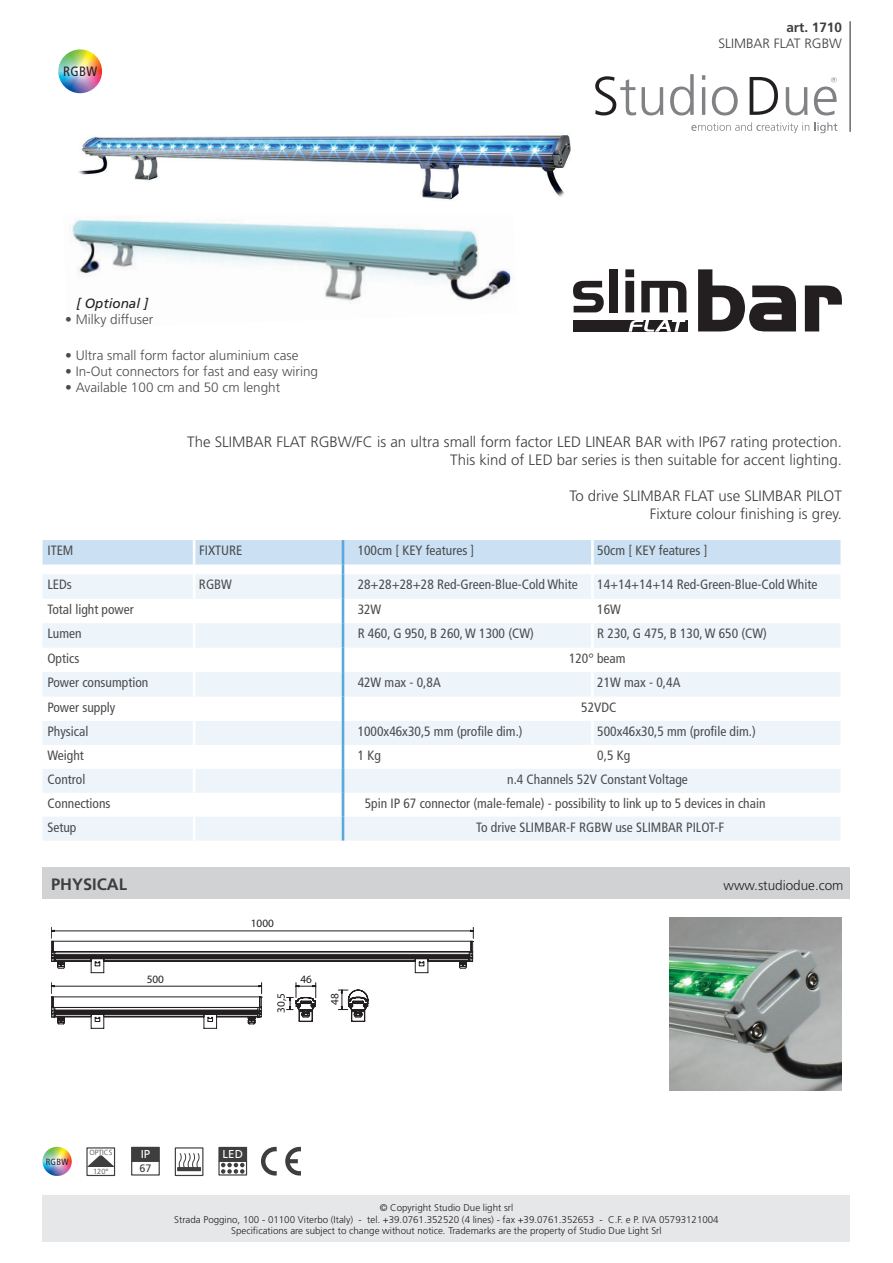
<style>
.page{position:relative;width:893px;height:1263px;background:#fff}
.page>*{position:absolute;margin:0;border:0;box-sizing:border-box;transform-origin:0 0}
.t1{font:700 16.5px "Frutiger";color:#3e3e3f}
.t2{font:300 15px/18px "Frutiger";color:#3e3e3f;text-align:right}
.t3{font:condensed 13.5px "Frutiger";color:#4b4c4d}
.t4{font:300 13.5px "Frutiger";color:#4b4c4d}
.t5{font:300 13.5px "Frutiger";color:#231f20}
.t6{font:300 13.5px "Frutiger";color:#3e3e3f}
.t7{font:italic 13.5px "Frutiger";color:#231f20}
.t8{font:700 13.5px "Frutiger";color:#3e3e3f}
.t9{font:condensed 13.5px "Frutiger";color:#231f20}
.t10{font:11.55px "Frutiger";color:#fff}
.t11{font:11.25px "Myriad Pro";color:#231f20}
.t12{font:10.8px "Frutiger";color:#3e3e3f}
.t13{font:300 9.75px/11.7px "Frutiger";color:#231f20;text-align:center}
.t14{font:condensed 9px "Frutiger";color:#231f20}
.t15{font:300 7.35px "Frutiger";color:#3e3e3f}
</style>
<div class="page">
<img style="left:69px;top:219px;width:442px;height:83px">
<svg style="left:595px;top:76px;width:41px;height:39px"></svg>
<svg style="left:642px;top:87px;width:21px;height:28px"></svg>
<svg style="left:670px;top:74px;width:24px;height:41px"></svg>
<hr style="left:702px;top:87px;width:3px;height:28px;background:#808285">
<svg style="left:702px;top:75px;width:3px;height:5px"></svg>
<svg style="left:712px;top:86px;width:26px;height:29px"></svg>
<svg style="left:750px;top:77px;width:28px;height:38px"></svg>
<svg style="left:786px;top:87px;width:22px;height:28px"></svg>
<svg style="left:691px;top:122px;width:146px;height:11px"></svg>
<svg style="left:814px;top:77px;width:23px;height:38px"></svg>
<div style="left:43px;top:1196px;width:807px;height:46px;background:#e6e7e9"></div>
<hr style="left:850px;top:21px;width:1px;height:111px;background:#231f20">
<img style="left:58px;top:49px;width:44px;height:44px;border-radius:22px">
<div style="left:43px;top:867px;width:807px;height:32px;background:#d1d2d4"></div>
<svg style="left:698px;top:269px;width:98px;height:62px"></svg>
<svg style="left:805px;top:285px;width:37px;height:46px"></svg>
<div style="left:573px;top:320px;width:114px;height:11px;background:#231f20"></div>
<svg style="left:573px;top:281px;width:31px;height:31px"></svg>
<div style="left:610px;top:269px;width:8px;height:43px;background:#231f20"></div>
<svg style="left:625px;top:269px;width:9px;height:43px"></svg>
<svg style="left:641px;top:281px;width:45px;height:31px"></svg>
<svg style="left:629px;top:320px;width:56px;height:12px"></svg>
<img style="left:669px;top:918px;width:173px;height:173px">
<img style="left:78px;top:135px;width:493px;height:65px">
<svg style="left:51px;top:927px;width:423px;height:102px"></svg>
<svg style="left:88px;top:1155px;width:25px;height:12px"></svg>
<div style="left:86px;top:1147px;width:29px;height:29px;border:1px solid #3e3e3f"></div>
<img style="left:43px;top:1147px;width:29px;height:29px;border-radius:15px">
<svg style="left:261px;top:1147px;width:16px;height:28px"></svg>
<svg style="left:285px;top:1147px;width:16px;height:28px"></svg>
<div style="left:218px;top:1147px;width:29px;height:15px;background:#3e3e3f;border:1px solid #3e3e3f"></div>
<div style="left:218px;top:1161px;width:29px;height:14px;border:1px solid #3e3e3f"></div>
<svg style="left:221px;top:1163px;width:24px;height:11px"></svg>
<div style="left:131px;top:1147px;width:29px;height:15px;background:#3e3e3f;border:1px solid #3e3e3f"></div>
<div style="left:131px;top:1160px;width:29px;height:15px;border:1px solid #3e3e3f"></div>
<svg style="left:178px;top:1153px;width:21px;height:14px"></svg>
<hr style="left:177px;top:1167px;width:24px;height:4px;background:#3e3e3f">
<div style="left:175px;top:1147px;width:28px;height:29px;border:1px solid #3e3e3f"></div>
<svg style="left:43px;top:574px;width:797px;height:266px;fill:#edf4fa"></svg>
<hr style="left:342px;top:574px;width:2px;height:25px;background:#5ba8dc">
<hr style="left:342px;top:599px;width:2px;height:24px;background:#5ba8dc">
<hr style="left:342px;top:623px;width:2px;height:25px;background:#5ba8dc">
<hr style="left:342px;top:648px;width:2px;height:24px;background:#5ba8dc">
<hr style="left:342px;top:672px;width:2px;height:24px;background:#5ba8dc">
<hr style="left:342px;top:696px;width:2px;height:25px;background:#5ba8dc">
<hr style="left:342px;top:721px;width:2px;height:24px;background:#5ba8dc">
<hr style="left:342px;top:745px;width:2px;height:24px;background:#5ba8dc">
<hr style="left:342px;top:817px;width:2px;height:23px;background:#5ba8dc">
<hr style="left:342px;top:769px;width:2px;height:24px;background:#5ba8dc">
<hr style="left:342px;top:793px;width:2px;height:24px;background:#5ba8dc">
<hr style="left:193px;top:769px;width:2px;height:24px;background:#fff">
<hr style="left:193px;top:793px;width:2px;height:24px;background:#fff">
<hr style="left:193px;top:574px;width:2px;height:25px;background:#fff">
<hr style="left:193px;top:599px;width:2px;height:24px;background:#fff">
<hr style="left:193px;top:623px;width:2px;height:25px;background:#fff">
<hr style="left:193px;top:648px;width:2px;height:24px;background:#fff">
<hr style="left:193px;top:672px;width:2px;height:24px;background:#fff">
<hr style="left:193px;top:696px;width:2px;height:25px;background:#fff">
<hr style="left:193px;top:721px;width:2px;height:24px;background:#fff">
<hr style="left:193px;top:745px;width:2px;height:24px;background:#fff">
<hr style="left:193px;top:817px;width:2px;height:23px;background:#fff">
<hr style="left:591px;top:574px;width:3px;height:25px;background:#fff">
<hr style="left:591px;top:599px;width:3px;height:24px;background:#fff">
<hr style="left:591px;top:623px;width:3px;height:25px;background:#fff">
<hr style="left:591px;top:672px;width:3px;height:24px;background:#fff">
<hr style="left:591px;top:721px;width:3px;height:24px;background:#fff">
<hr style="left:591px;top:745px;width:3px;height:24px;background:#fff">
<svg style="left:43px;top:540px;width:798px;height:34px"></svg>
<p class="t9" style="left:63px;top:64px;width:36px">RGBW</p>
<p class="t7" style="left:76px;top:296px;width:74px">[ Optional ]</p>
<p class="t4" style="left:65px;top:312px;width:90px">• Milky diffuser</p>
<p class="t4" style="left:65px;top:347px;width:235px">• Ultra small form factor aluminium case</p>
<p class="t4" style="left:65px;top:364px;width:254px">• In-Out connectors for fast and easy wiring</p>
<p class="t4" style="left:65px;top:380px;width:217px">• Available 100 cm and 50 cm lenght</p>
<p class="t8" style="left:786px;top:19px;width:57px">art. 1710</p>
<p class="t6" style="left:718px;top:36px;width:125px">SLIMBAR FLAT RGBW</p>
<p class="t2" style="left:187px;top:432px;width:656px">The SLIMBAR FLAT RGBW/FC is an ultra small form factor LED LINEAR BAR with IP67 rating protection.<br>This kind of LED bar series is then suitable for accent lighting.</p>
<p class="t2" style="left:570px;top:486px;width:274px">To drive SLIMBAR FLAT use SLIMBAR PILOT<br>Fixture colour finishing is grey.</p>
<p class="t3" style="left:47px;top:542px;width:28px">ITEM</p>
<p class="t3" style="left:199px;top:542px;width:45px">FIXTURE</p>
<p class="t3" style="left:358px;top:542px;width:118px">100cm [ KEY features ]</p>
<p class="t3" style="left:597px;top:542px;width:112px">50cm [ KEY features ]</p>
<p class="t3" style="left:47px;top:577px;width:26px">LEDs</p>
<p class="t3" style="left:199px;top:577px;width:35px">RGBW</p>
<p class="t3" style="left:358px;top:577px;width:222px">28+28+28+28 Red-Green-Blue-Cold White</p>
<p class="t3" style="left:597px;top:577px;width:222px">14+14+14+14 Red-Green-Blue-Cold White</p>
<p class="t3" style="left:47px;top:601px;width:88px">Total light power</p>
<p class="t3" style="left:358px;top:601px;width:25px">32W</p>
<p class="t3" style="left:597px;top:601px;width:25px">16W</p>
<p class="t3" style="left:47px;top:626px;width:36px">Lumen</p>
<p class="t3" style="left:358px;top:626px;width:178px">R 460, G 950, B 260, W 1300 (CW)</p>
<p class="t3" style="left:597px;top:626px;width:171px">R 230, G 475, B 130, W 650 (CW)</p>
<p class="t3" style="left:47px;top:650px;width:33px">Optics</p>
<p class="t3" style="left:569px;top:650px;width:58px">120° beam</p>
<p class="t3" style="left:47px;top:674px;width:102px">Power consumption</p>
<p class="t3" style="left:358px;top:674px;width:85px">42W max - 0,8A</p>
<p class="t3" style="left:597px;top:674px;width:85px">21W max - 0,4A</p>
<p class="t3" style="left:47px;top:699px;width:69px">Power supply</p>
<p class="t3" style="left:581px;top:699px;width:37px">52VDC</p>
<p class="t3" style="left:47px;top:723px;width:42px">Physical</p>
<p class="t3" style="left:358px;top:723px;width:166px">1000x46x30,5 mm (profile dim.)</p>
<p class="t3" style="left:597px;top:723px;width:160px">500x46x30,5 mm (profile dim.)</p>
<p class="t3" style="left:47px;top:747px;width:38px">Weight</p>
<p class="t3" style="left:358px;top:747px;width:25px">1 Kg</p>
<p class="t3" style="left:597px;top:747px;width:34px">0,5 Kg</p>
<p class="t3" style="left:48px;top:771px;width:39px">Control</p>
<p class="t3" style="left:507px;top:771px;width:182px">n.4 Channels 52V Constant Voltage</p>
<p class="t3" style="left:48px;top:795px;width:65px">Connections</p>
<p class="t3" style="left:365px;top:795px;width:402px">5pin IP 67 connector (male-female) - possibility to link up to 5 devices in chain</p>
<p class="t3" style="left:47px;top:819px;width:30px">Setup</p>
<p class="t3" style="left:476px;top:819px;width:249px">To drive SLIMBAR-F RGBW use SLIMBAR PILOT-F</p>
<p class="t1" style="left:51px;top:874px;width:78px">PHYSICAL</p>
<p class="t5" style="left:723px;top:877px;width:122px">www.studiodue.com</p>
<p class="t11" style="left:251px;top:917px;width:25px">1000</p>
<p class="t11" style="left:147px;top:972px;width:19px">500</p>
<p class="t11" style="left:300px;top:972px;width:13px">46</p>
<p class="t11" style="left:274px;top:1013px;width:21px;rotate:-90deg">30,5</p>
<p class="t11" style="left:328px;top:1005px;width:13px;rotate:-90deg">48</p>
<p class="t14" style="left:46px;top:1156px;width:24px">RGBW</p>
<p class="t15" style="left:89px;top:1148px;width:25px">OPTICS</p>
<p class="t15" style="left:93px;top:1167px;width:17px">120°</p>
<p class="t10" style="left:141px;top:1147px;width:11px">IP</p>
<p class="t10" style="left:223px;top:1147px;width:22px">LED</p>
<p class="t12" style="left:139px;top:1162px;width:14px">67</p>
<p class="t13" style="left:174px;top:1201px;width:546px">© Copyright Studio Due light srl<br>Strada Poggino, 100 - 01100 Viterbo (Italy) - tel. +39.0761.352520 (4 lines) - fax +39.0761.352653 - C.F. e P. IVA 05793121004<br>Specifications are subject to change without notice. Trademarks are the property of Studio Due Light Srl</p>
</div>
